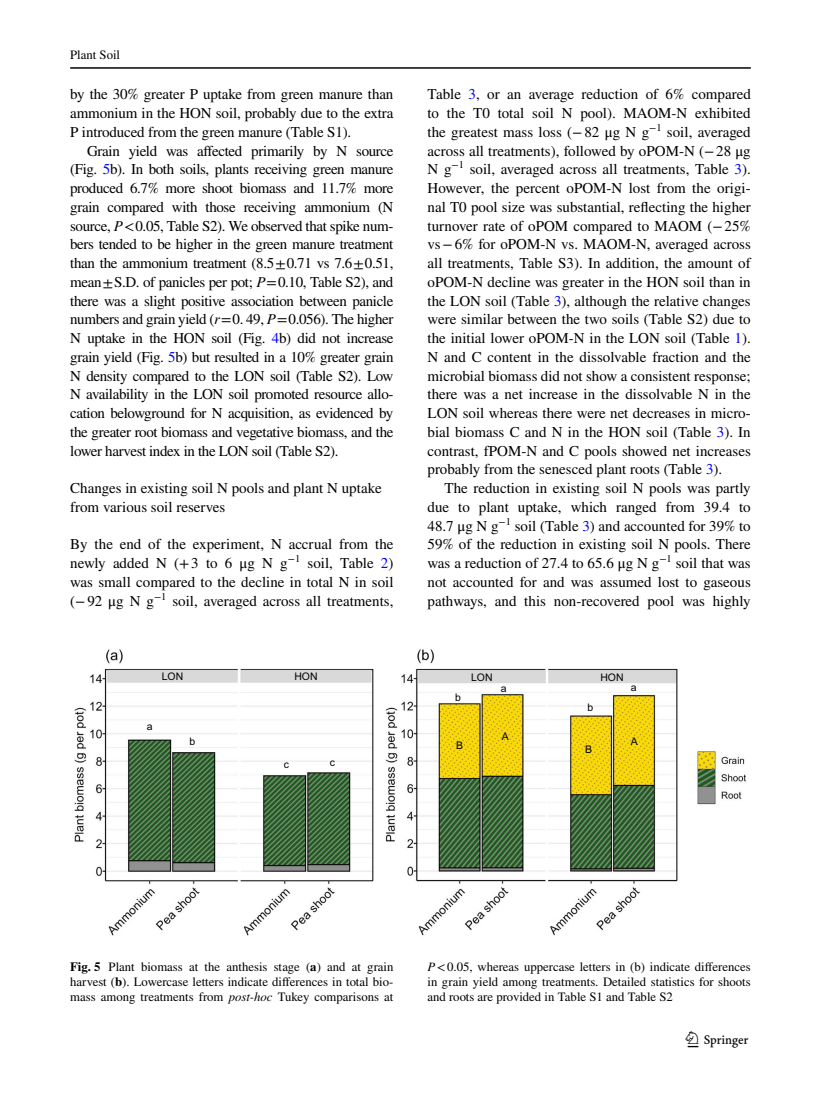
<style>
.page{position:relative;width:821px;height:1106px;background:#fff}
.page>*{position:absolute;margin:0;border:0;box-sizing:border-box;transform-origin:0 0}
.t1{font:22.5px "Springnew Regular 3";color:#000}
.t2{font:15px/18.8px "STIX";color:#000;text-align:justify}
.t3{font:12.75px/15px "STIX";color:#000;text-align:justify}
.t4{font:10.5px "Arial MT4";color:#000}
.s1{color:#00f}
.s2{font-style:italic}
.s3{font-weight:700}
</style>
<div class="page">
<hr style="left:70px;top:67px;width:680px;height:2px;background:#000">
<img style="left:74px;top:649px;width:672px;height:287px">
<p class="t3" style="left:70px;top:48px;width:51px">Plant Soil</p>
<p class="t2" style="left:70px;top:86px;width:325px">by the 30% greater P uptake from green manure than ammonium in the HON soil, probably due to the extra P introduced from the green manure (Table S1).</p>
<p class="t2" style="left:70px;top:142px;width:325px;text-indent:17px">Grain yield was affected primarily by N source (Fig. <span class="s1">5</span>b). In both soils, plants receiving green manure produced 6.7% more shoot biomass and 11.7% more grain compared with those receiving ammonium (N source, <span class="s2">P</span>&lt;0.05, Table S2). We observed that spike num&shy;bers tended to be higher in the green manure treatment than the ammonium treatment (8.5±0.71 vs 7.6±0.51, mean±S.D. of panicles per pot; <span class="s2">P</span>=0.10, Table S2), and there was a slight positive association between panicle numbers and grain yield (<span class="s2">r</span>=0. 49, <span class="s2">P</span>=0.056). The higher N uptake in the HON soil (Fig. <span class="s1">4</span>b) did not increase grain yield (Fig. <span class="s1">5</span>b) but resulted in a 10% greater grain N density compared to the LON soil (Table S2). Low N availability in the LON soil promoted resource allo&shy;cation belowground for N acquisition, as evidenced by the greater root biomass and vegetative biomass, and the lower harvest index in the LON soil (Table S2).</p>
<p class="t2" style="left:70px;top:480px;width:313px">Changes in existing soil N pools and plant N uptake from various soil reserves</p>
<p class="t2" style="left:70px;top:536px;width:325px">By the end of the experiment, N accrual from the newly added N (+3 to 6 μg N g<sup>−1</sup> soil, Table <span class="s1">2</span>) was small compared to the decline in total N in soil (−92 μg N g<sup>−1</sup> soil, averaged across all treatments,</p>
<p class="t2" style="left:427px;top:86px;width:325px">Table <span class="s1">3</span>, or an average reduction of 6% compared to the T0 total soil N pool). MAOM-N exhibited the greatest mass loss (−82 μg N g<sup>−1</sup> soil, averaged across all treatments), followed by oPOM-N (−28 μg N g<sup>−1</sup> soil, averaged across all treatments, Table <span class="s1">3</span>).<br>However, the percent oPOM-N lost from the origi&shy;nal T0 pool size was substantial, reflecting the higher turnover rate of oPOM compared to MAOM (−25% vs−6% for oPOM-N vs. MAOM-N, averaged across all treatments, Table S3). In addition, the amount of oPOM-N decline was greater in the HON soil than in the LON soil (Table <span class="s1">3</span>), although the relative changes were similar between the two soils (Table S2) due to the initial lower oPOM-N in the LON soil (Table <span class="s1">1</span>).<br>N and C content in the dissolvable fraction and the microbial biomass did not show a consistent response; there was a net increase in the dissolvable N in the LON soil whereas there were net decreases in micro&shy;bial biomass C and N in the HON soil (Table <span class="s1">3</span>). In contrast, fPOM-N and C pools showed net increases probably from the senesced plant roots (Table <span class="s1">3</span>).</p>
<p class="t2" style="left:427px;top:480px;width:325px;text-indent:17px">The reduction in existing soil N pools was partly due to plant uptake, which ranged from 39.4 to 48.7 μg N g<sup>−1</sup> soil (Table <span class="s1">3</span>) and accounted for 39% to 59% of the reduction in existing soil N pools. There was a reduction of 27.4 to 65.6 μg N g<sup>−1</sup> soil that was not accounted for and was assumed lost to gaseous pathways, and this non-recovered pool was highly</p>
<p class="t4" style="left:147px;top:719px;width:7px">a</p>
<p class="t4" style="left:162px;top:669px;width:23px">LON</p>
<p class="t4" style="left:294px;top:669px;width:25px">HON</p>
<p class="t4" style="left:471px;top:670px;width:23px">LON</p>
<p class="t4" style="left:600px;top:670px;width:25px">HON</p>
<p class="t4" style="left:455px;top:689px;width:7px">b</p>
<p class="t4" style="left:501px;top:681px;width:7px">a</p>
<p class="t4" style="left:587px;top:700px;width:7px">b</p>
<p class="t4" style="left:630px;top:680px;width:7px">a</p>
<p class="t4" style="left:190px;top:733px;width:7px">b</p>
<p class="t4" style="left:284px;top:757px;width:7px">c</p>
<p class="t4" style="left:330px;top:755px;width:7px">c</p>
<p class="t4" style="left:456px;top:738px;width:8px">B</p>
<p class="t4" style="left:502px;top:729px;width:8px">A</p>
<p class="t4" style="left:585px;top:742px;width:8px">B</p>
<p class="t4" style="left:631px;top:733px;width:8px">A</p>
<p class="t3" style="left:70px;top:960px;width:325px"><span class="s3">Fig. 5</span> Plant biomass at the anthesis stage (<span class="s3">a</span>) and at grain harvest (<span class="s3">b</span>). Lowercase letters indicate differences in total bio&shy;mass among treatments from <span class="s2">post-hoc</span> Tukey comparisons at</p>
<p class="t3" style="left:427px;top:960px;width:325px"><span class="s2">P</span>&lt;0.05, whereas uppercase letters in (b) indicate differences in grain yield among treatments. Detailed statistics for shoots and roots are provided in Table S1 and Table S2</p>
<h1 class="t1" style="left:687px;top:1031px;width:62px">1 3</h1>
</div>
